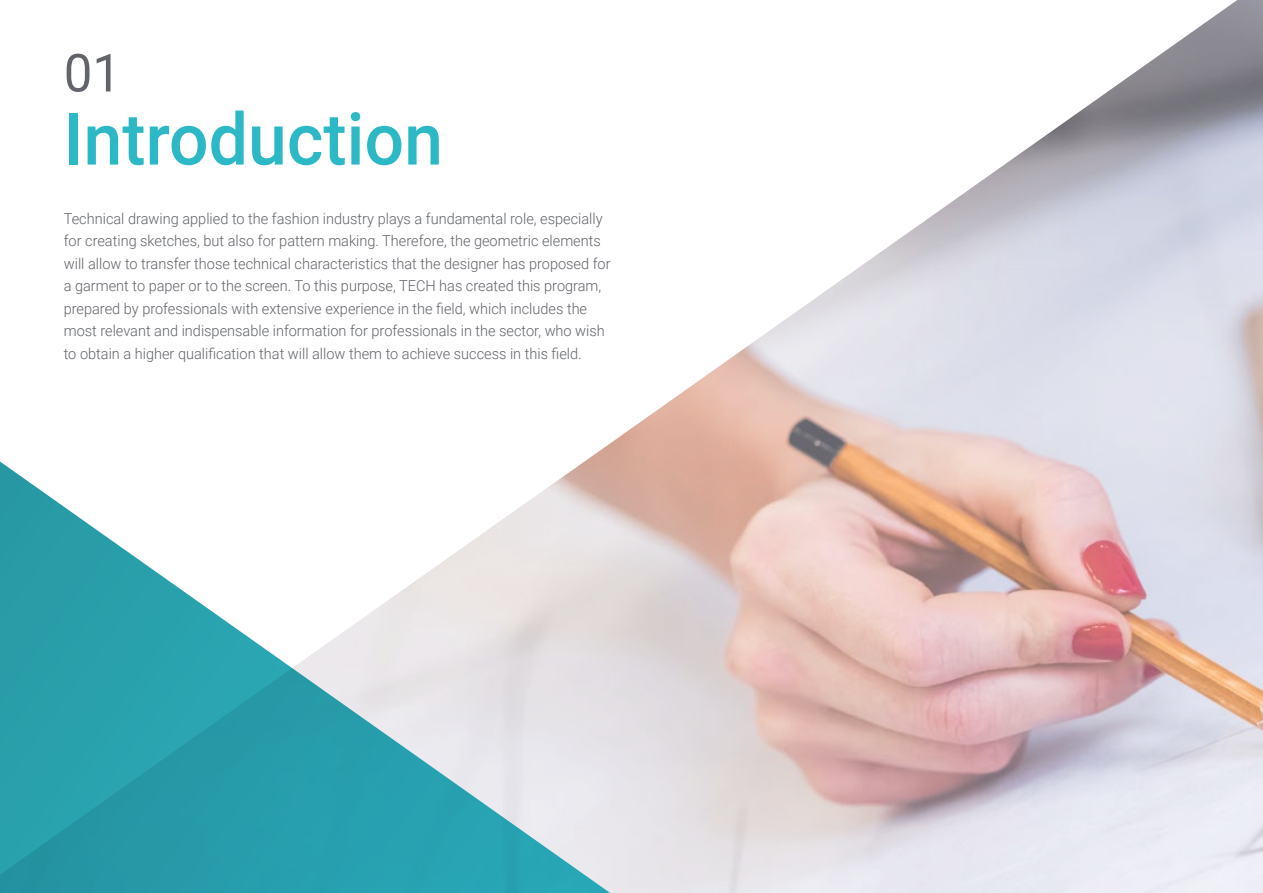
<style>
.page{position:relative;width:1263px;height:893px;background:#fff}
.page>*{position:absolute;margin:0;border:0;box-sizing:border-box;transform-origin:0 0}
.t1{font:500 72px "Roboto";color:#2db8c5}
.t2{font:52.5px "Roboto";color:#61646a}
.t3{font:300 15px/22.5px "Roboto";color:#61646a}
</style>
<div class="page">
<img style="left:607px;top:0;width:656px;height:893px">
<svg style="left:0;top:446px;width:640px;height:447px"></svg>
<h2 class="t2" style="left:64px;top:36px;width:59px">01</h2>
<h1 class="t1" style="left:64px;top:89px;width:381px">Introduction</h1>
<p class="t3" style="left:64px;top:207px;width:548px">Technical drawing applied to the fashion industry plays a fundamental role, especially for creating sketches, but also for pattern making. Therefore, the geometric elements will allow to transfer those technical characteristics that the designer has proposed for a garment to paper or to the screen. To this purpose, TECH has created this program, prepared by professionals with extensive experience in the field, which includes the most relevant and indispensable information for professionals in the sector, who wish to obtain a higher qualification that will allow them to achieve success in this field.</p>
</div>
